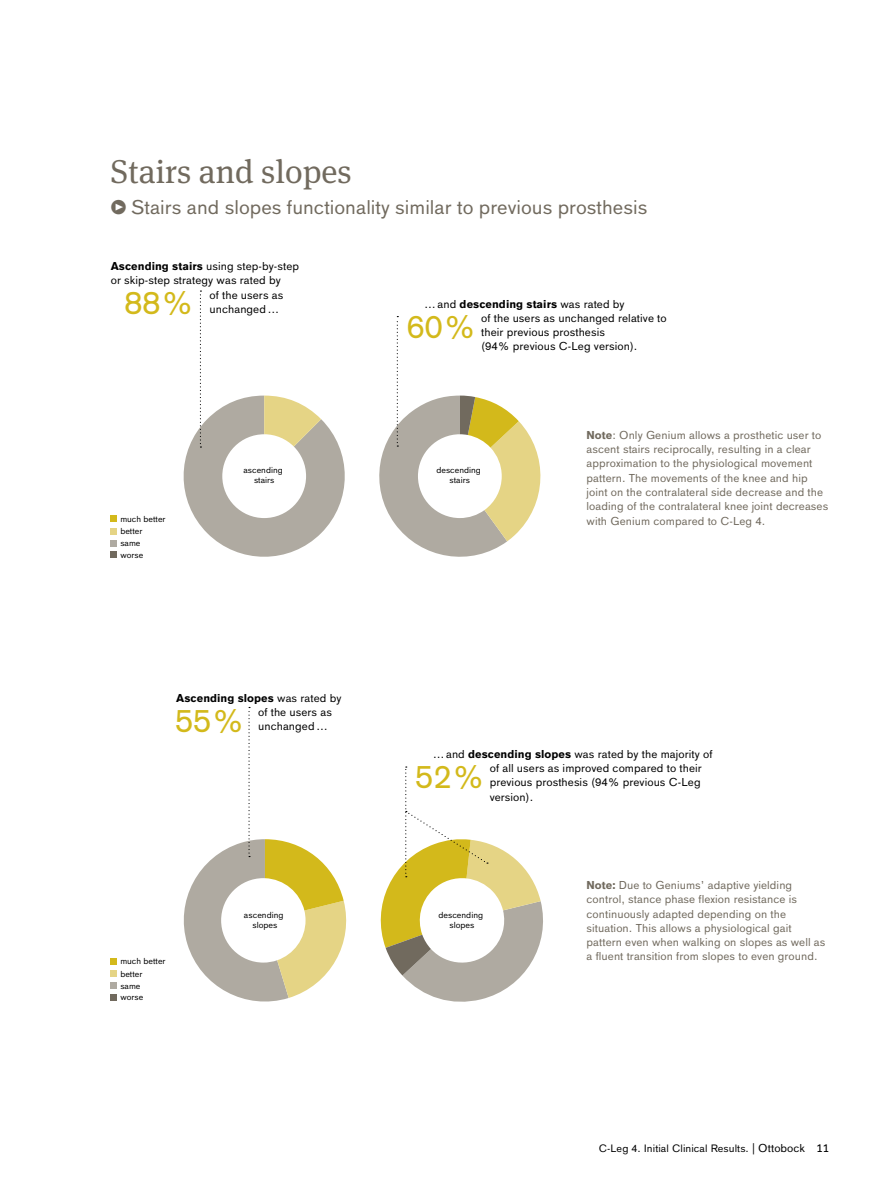
<style>
.page{position:relative;width:893px;height:1191px;background:#fff}
.page>*{position:absolute;margin:0;border:0;box-sizing:border-box;transform-origin:0 0}
.t1{font:33px "OBO Serif";color:#716a5e}
.t2{font:32.25px "OBO Sans";letter-spacing:.005em;color:#d3b91b}
.t3{font:19.5px "OBO Sans";color:#716a5e}
.t4{font:11.25px/14.2px "OBO Sans";letter-spacing:.005em;color:#716a5e}
.t5{font:11.25px/14.2px "OBO Sans";letter-spacing:.005em;color:#000}
.t6{font:10.5px "OBO Sans";letter-spacing:.005em;color:#000}
.t7{font:8.55px/12.3px "OBO Sans";color:#000;text-align:center}
.s1{font-family:"OBO Serif"}
.s2{font-weight:700}
.s3{font-size:11.25px}
</style>
<div class="page">
<svg style="left:111px;top:516px;width:6px;height:6px"></svg>
<svg style="left:111px;top:528px;width:6px;height:6px"></svg>
<svg style="left:111px;top:540px;width:6px;height:17px"></svg>
<svg style="left:111px;top:958px;width:6px;height:6px"></svg>
<svg style="left:111px;top:970px;width:6px;height:6px"></svg>
<div style="left:111px;top:982px;width:6px;height:7px;background:#afaaa1"></div>
<svg style="left:111px;top:994px;width:6px;height:6px"></svg>
<svg style="left:183px;top:290px;width:162px;height:267px"></svg>
<svg style="left:183px;top:707px;width:164px;height:295px"></svg>
<svg style="left:379px;top:316px;width:162px;height:241px"></svg>
<svg style="left:380px;top:766px;width:163px;height:236px"></svg>
<h1 class="t1" style="left:110px;top:152px;width:243px">Stairs and slopes</h1>
<h3 class="t3" style="left:110px;top:196px;width:538px"><span class="s1">•</span> Stairs and slopes functionality similar to previous prosthesis</h3>
<p class="t5" style="left:111px;top:259px;width:190px"><span class="s2">Ascending stairs</span> using step-by-step</p>
<p class="t5" style="left:111px;top:273px;width:172px">or skip-step strategy was rated by</p>
<p class="t5" style="left:209px;top:288px;width:75px">of the users as</p>
<p class="t5" style="left:209px;top:302px;width:71px">unchanged…</p>
<h2 class="t2" style="left:124px;top:284px;width:72px">88%</h2>
<p class="t5" style="left:481px;top:297px;width:187px;text-indent:-57px">…and <span class="s2">descending stairs</span> was rated by<br>of the users as unchanged relative to their previous prosthesis<br>(94% previous C-Leg version).</p>
<h2 class="t2" style="left:407px;top:308px;width:72px">60%</h2>
<p class="t7" style="left:120px;top:513px;width:47px;text-align:left">much better better<br>same</p>
<p class="t7" style="left:120px;top:548px;width:24px">worse</p>
<p class="t7" style="left:243px;top:464px;width:41px;line-height:10.2px">ascending stairs</p>
<p class="t7" style="left:436px;top:464px;width:46px;line-height:10.2px">descending stairs</p>
<p class="t4" style="left:586px;top:428px;width:243px"><span class="s2">Note</span>: Only Genium allows a prosthetic user to ascent stairs reciprocally, resulting in a clear approximation to the physiological movement pattern. The movements of the knee and hip joint on the contralateral side decrease and the loading of the contralateral knee joint decreases with Genium compared to C-Leg 4.</p>
<p class="t5" style="left:258px;top:690px;width:85px;text-indent:-82px"><span class="s2">Ascending slopes</span> was rated by of the users as unchanged…</p>
<h2 class="t2" style="left:175px;top:702px;width:72px">55%</h2>
<p class="t5" style="left:490px;top:747px;width:224px;text-indent:-57px">…and <span class="s2">descending slopes</span> was rated by the majority of of all users as improved compared to their previous prosthesis (94% previous C-Leg version).</p>
<h2 class="t2" style="left:415px;top:758px;width:72px">52%</h2>
<p class="t7" style="left:120px;top:955px;width:47px;text-align:left">much better better<br>same</p>
<p class="t7" style="left:120px;top:991px;width:24px">worse</p>
<p class="t7" style="left:244px;top:909px;width:41px;line-height:10.4px">ascending slopes</p>
<p class="t7" style="left:438px;top:909px;width:46px;line-height:10.4px">descending slopes</p>
<p class="t4" style="left:586px;top:878px;width:240px"><span class="s2">Note:</span> Due to Geniums’ adaptive yielding control, stance phase flexion resistance is continuously adapted depending on the situation. This allows a physiological gait pattern even when walking on slopes as well as a fluent transition from slopes to even ground.</p>
<p class="t6" style="left:599px;top:1142px;width:232px">C-Leg 4. Initial Clinical Results. <span class="s3">| Ottobock 11</span></p>
</div>
